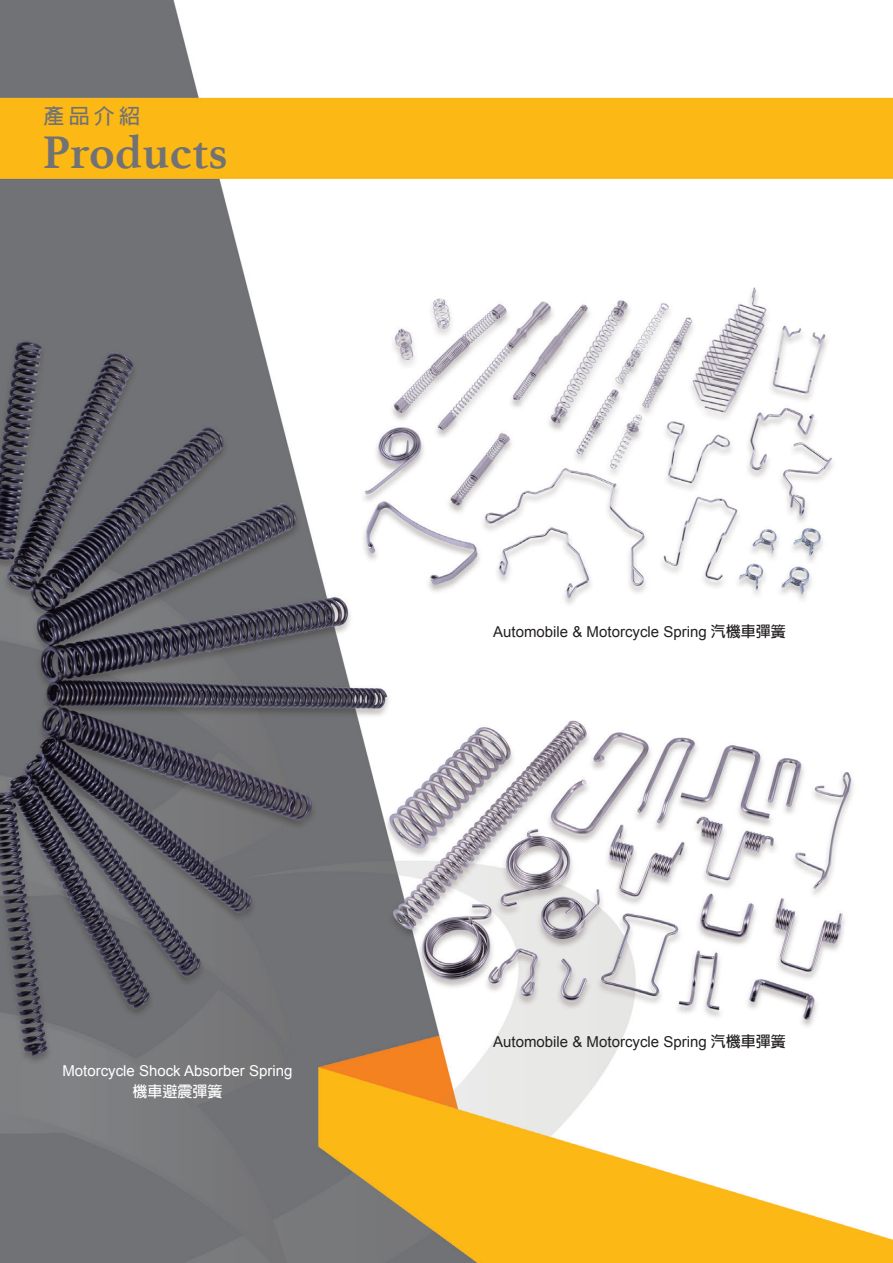
<style>
.page{position:relative;width:893px;height:1263px;background:#fff}
.page>*{position:absolute;margin:0;border:0;box-sizing:border-box;transform-origin:0 0}
.t1{font:700 48px "Athelas";color:#717275}
.t2{font:700 21px "Lin Gothic";color:#717275}
.t3{font:15px "Arial";color:#231f20}
.t4{font:15px/21.3px "Arial";color:#fff;text-align:center}
.s1{font-family:"Lin Gothic";font-weight:700}
</style>
<div class="page">
<img style="left:0;top:0;width:893px;height:1263px">
<p class="t2" style="left:44px;top:106px;width:98px">產品介紹</p>
<p class="t1" style="left:43px;top:113px;width:186px">Products</p>
<p class="t4" style="left:62px;top:1060px;width:232px">Motorcycle Shock Absorber Spring<span class="s1">機車避震彈簧</span></p>
<p class="t3" style="left:493px;top:622px;width:294px">Automobile &amp; Motorcycle Spring <span class="s1">汽機車彈簧</span></p>
<p class="t3" style="left:493px;top:1032px;width:294px">Automobile &amp; Motorcycle Spring <span class="s1">汽機車彈簧</span></p>
</div>
